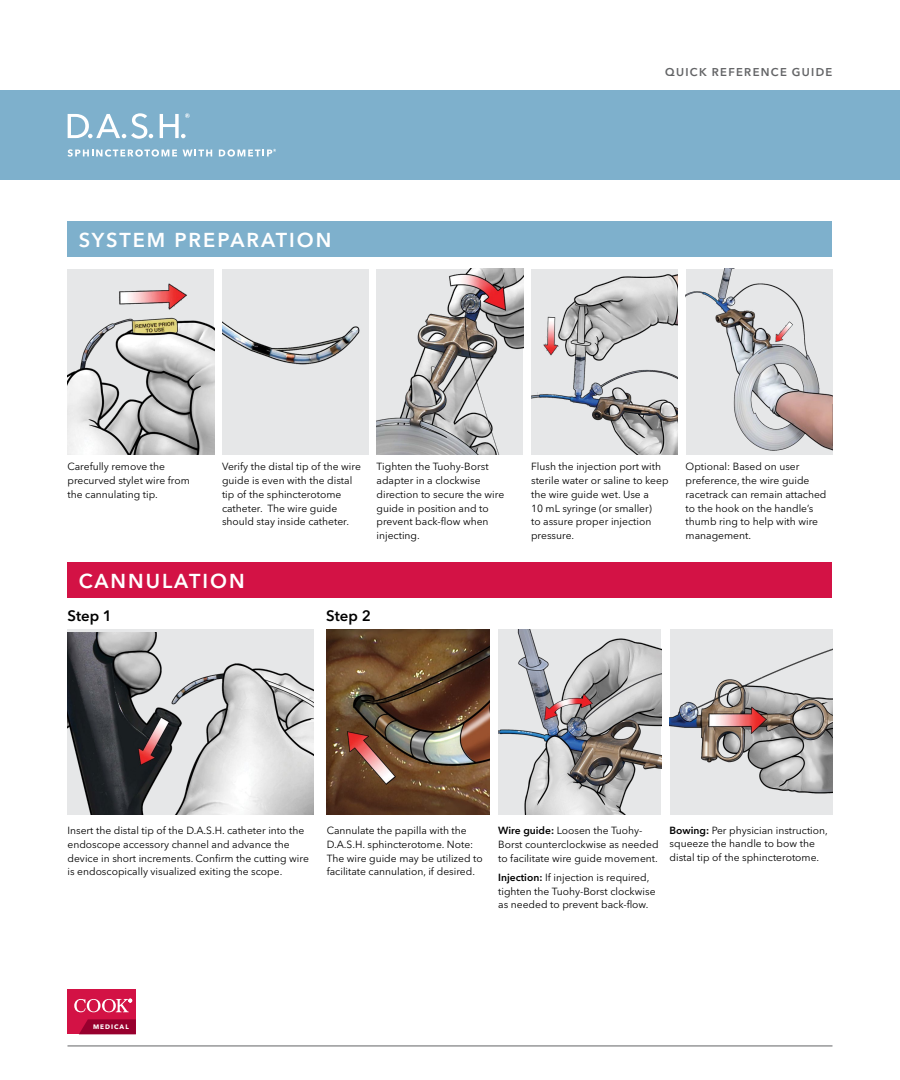
<style>
.page{position:relative;width:900px;height:1080px;background:#fff}
.page>*{position:absolute;margin:0;border:0;box-sizing:border-box;transform-origin:0 0}
.t1{font:600 20px "Avenir Next LT Pro";letter-spacing:.1em;color:#fff}
.t2{font:600 15px "Avenir Next LT Pro";color:#000}
.t3{font:600 11.25px "Avenir Next LT Pro";letter-spacing:.115em;color:#636466}
.t4{font:10.25px/13.8px "Avenir Next LT Pro";color:#000}
.t5{font:700 6.5px "Avenir Next LT Pro";letter-spacing:.155em;color:#fff}
.s1{font-weight:600}
</style>
<div class="page">
<div style="left:0;top:90px;width:900px;height:90px;background:#7eb0cc"></div>
<hr style="left:68px;top:1046px;width:764px;height:1px;background:#636466">
<div style="left:68px;top:989px;width:68px;height:45px;background:#d31245"></div>
<svg style="left:79px;top:1019px;width:57px;height:15px"></svg>
<svg style="left:74px;top:999px;width:58px;height:13px"></svg>
<img style="left:68px;top:632px;width:246px;height:183px">
<img style="left:68px;top:269px;width:146px;height:185px">
<img style="left:377px;top:269px;width:146px;height:185px">
<img style="left:222px;top:269px;width:147px;height:185px">
<img style="left:531px;top:269px;width:147px;height:185px">
<img style="left:686px;top:269px;width:146px;height:185px">
<img style="left:498px;top:629px;width:163px;height:186px">
<img style="left:670px;top:629px;width:162px;height:186px">
<img style="left:327px;top:629px;width:163px;height:186px">
<div style="left:68px;top:221px;width:764px;height:36px;background:#7eb0cc"></div>
<div style="left:68px;top:562px;width:764px;height:36px;background:#d31245"></div>
<svg style="left:68px;top:113px;width:85px;height:26px"></svg>
<svg style="left:160px;top:113px;width:30px;height:25px"></svg>
<svg style="left:68px;top:149px;width:109px;height:8px"></svg>
<svg style="left:183px;top:150px;width:29px;height:6px"></svg>
<svg style="left:219px;top:149px;width:57px;height:8px"></svg>
<h1 class="t1" style="left:79px;top:228px;width:254px">SYSTEM PREPARATION</h1>
<p class="t3" style="left:665px;top:65px;width:169px">QUICK REFERENCE GUIDE</p>
<p class="t4" style="left:68px;top:460px;width:124px">Carefully remove the precurved stylet wire from the cannulating tip.</p>
<p class="t4" style="left:222px;top:460px;width:140px">Verify the distal tip of the wire guide is even with the distal tip of the sphincterotome catheter. The wire guide should stay inside catheter.</p>
<p class="t4" style="left:377px;top:460px;width:129px">Tighten the Tuohy-Borst adapter in a clockwise direction to secure the wire guide in position and to prevent back-flow when injecting.</p>
<p class="t4" style="left:531px;top:460px;width:139px">Flush the injection port with sterile water or saline to keep the wire guide wet. Use a<br>10 mL syringe (or smaller)<br>to assure proper injection pressure.</p>
<p class="t4" style="left:686px;top:460px;width:142px">Optional: Based on user preference, the wire guide racetrack can remain attached to the hook on the handle’s thumb ring to help with wire management.</p>
<h1 class="t1" style="left:79px;top:569px;width:167px">CANNULATION</h1>
<h2 class="t2" style="left:68px;top:606px;width:46px">Step 1</h2>
<h2 class="t2" style="left:326px;top:606px;width:46px">Step 2</h2>
<p class="t4" style="left:68px;top:824px;width:243px">Insert the distal tip of the D.A.S.H. catheter into the endoscope accessory channel and advance the device in short increments. Confirm the cutting wire is endoscopically visualized exiting the scope.</p>
<p class="t4" style="left:327px;top:824px;width:158px">Cannulate the papilla with the D.A.S.H. sphincterotome. Note:<br>The wire guide may be utilized to facilitate cannulation, if desired.</p>
<p class="t4" style="left:498px;top:824px;width:162px"><span class="s1">Wire guide:</span> Loosen the Tuohy-<br>Borst counterclockwise as needed to facilitate wire guide movement.</p>
<p class="t4" style="left:498px;top:870px;width:159px"><span class="s1">Injection:</span> If injection is required, tighten the Tuohy-Borst clockwise as needed to prevent back-flow.</p>
<p class="t4" style="left:670px;top:823px;width:160px"><span class="s1">Bowing:</span> Per physician instruction, squeeze the handle to bow the distal tip of the sphincterotome.</p>
<p class="t5" style="left:93px;top:1023px;width:37px">MEDICAL</p>
</div>
